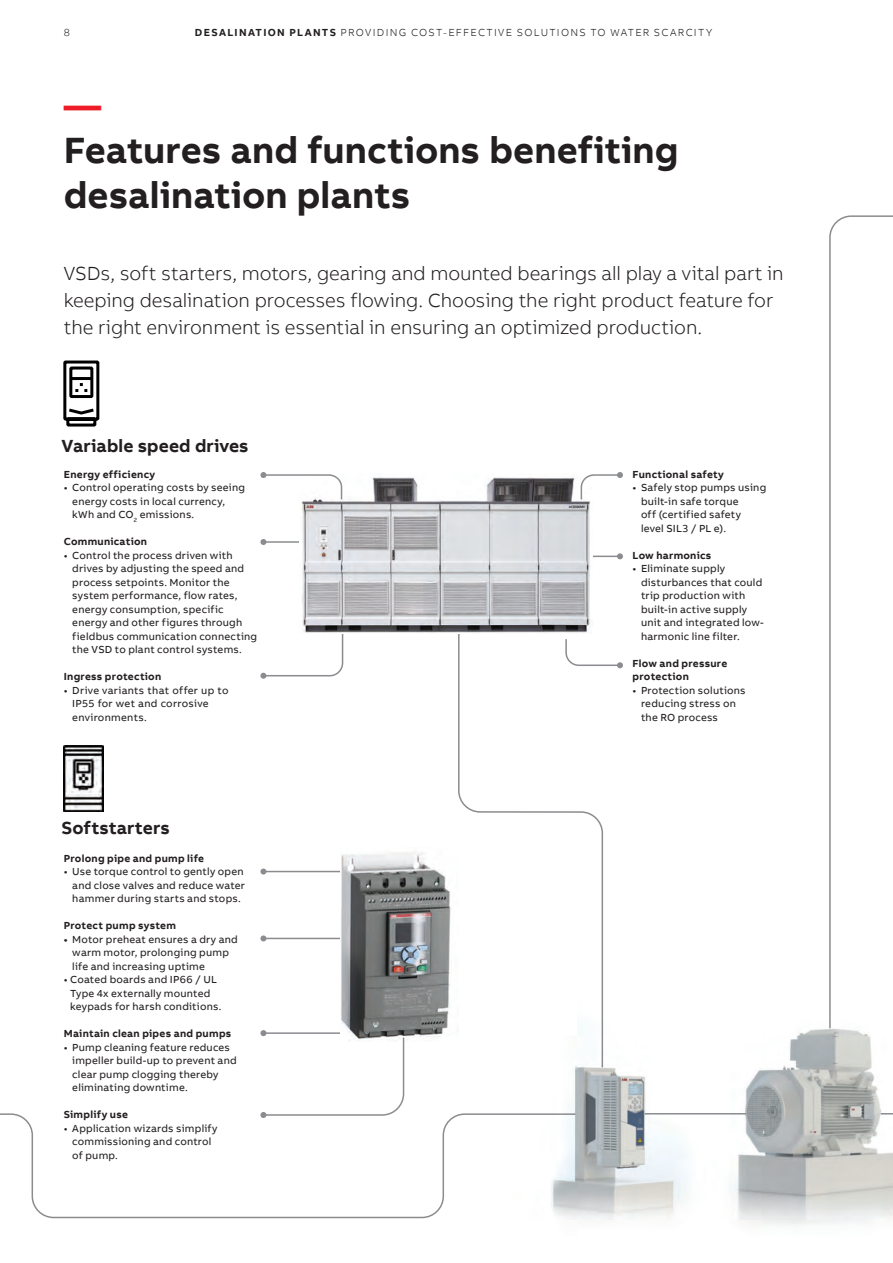
<style>
.page{position:relative;width:893px;height:1263px;background:#fff}
.page>*{position:absolute;margin:0;border:0;box-sizing:border-box;transform-origin:0 0}
.t1{font:700 37.5px/45px "AB Bvoice";color:#231f20}
.t2{font:700 37.5px "AB Bvoice";color:#ee1c28}
.t3{font:300 19.5px/27px "AB Bvoice";letter-spacing:-.005em;color:#231f20}
.t4{font:700 18px "AB Bvoice";letter-spacing:.005em;color:#231f20}
.t5{font:10.5px/13.5px "AB Bvoice";letter-spacing:.02em;color:#231f20}
.t6{font:700 10.5px/13.5px "AB Bvoice";letter-spacing:.025em;color:#231f20}
.t7{font:300 10.5px "AB Bvoice";letter-spacing:.12em;color:#231f20}
.s1{font-weight:700}
</style>
<div class="page">
<hr style="left:578px;top:556px;width:42px;height:1px;background:#8a8c8f">
<svg style="left:617px;top:553px;width:6px;height:6px"></svg>
<hr style="left:263px;top:541px;width:43px;height:2px;background:#8a8c8f">
<svg style="left:260px;top:539px;width:6px;height:6px"></svg>
<img style="left:571px;top:1029px;width:322px;height:196px">
<hr style="left:645px;top:1113px;width:101px;height:1px;background:#8a8c8f">
<svg style="left:881px;top:1113px;width:12px;height:1px"></svg>
<svg style="left:828px;top:215px;width:65px;height:815px"></svg>
<svg style="left:63px;top:360px;width:37px;height:67px"></svg>
<img style="left:64px;top:745px;width:39px;height:66px">
<svg style="left:0;top:1113px;width:577px;height:106px"></svg>
<hr style="left:263px;top:871px;width:78px;height:1px;background:#8a8c8f">
<svg style="left:260px;top:868px;width:6px;height:6px"></svg>
<hr style="left:263px;top:938px;width:78px;height:1px;background:#8a8c8f">
<svg style="left:260px;top:935px;width:6px;height:6px"></svg>
<svg style="left:458px;top:634px;width:146px;height:435px"></svg>
<svg style="left:260px;top:634px;width:84px;height:45px"></svg>
<svg style="left:565px;top:638px;width:58px;height:30px"></svg>
<img style="left:340px;top:852px;width:111px;height:185px">
<svg style="left:260px;top:993px;width:145px;height:125px"></svg>
<img style="left:300px;top:476px;width:292px;height:157px">
<svg style="left:580px;top:472px;width:43px;height:29px"></svg>
<svg style="left:260px;top:472px;width:83px;height:29px"></svg>
<p class="t7" style="left:64px;top:26px;width:8px">8</p>
<p class="t7" style="left:195px;top:26px;width:519px"><span class="s1">DESALINATION PLANTS</span> PROVIDING COST-EFFECTIVE SOLUTIONS TO WATER SCARCITY</p>
<h1 class="t2" style="left:64px;top:81px;width:39px">—</h1>
<h1 class="t1" style="left:64px;top:128px;width:616px">Features and functions benefiting desalination plants</h1>
<p class="t3" style="left:64px;top:260px;width:721px">VSDs, soft starters, motors, gearing and mounted bearings all play a vital part in keeping desalination processes flowing. Choosing the right product feature for the right environment is essential in ensuring an optimized production.</p>
<h3 class="t4" style="left:62px;top:435px;width:189px">Variable speed drives</h3>
<p class="t6" style="left:64px;top:468px;width:93px">Energy efficiency</p>
<p class="t5" style="left:72px;top:481px;width:174px;text-indent:-9px">• Control operating costs by seeing energy costs in local currency, kWh and CO<sub>2</sub> emissions.</p>
<p class="t6" style="left:64px;top:535px;width:85px">Communication</p>
<p class="t5" style="left:72px;top:549px;width:186px;text-indent:-9px">• Control the process driven with drives by adjusting the speed and process setpoints. Monitor the system performance, flow rates, energy consumption, specific energy and other figures through fieldbus communication connecting the VSD to plant control systems.</p>
<p class="t6" style="left:64px;top:670px;width:99px">Ingress protection</p>
<p class="t5" style="left:72px;top:684px;width:158px;text-indent:-9px">• Drive variants that offer up to<br>IP55 for wet and corrosive environments.</p>
<h3 class="t4" style="left:62px;top:817px;width:110px">Softstarters</h3>
<p class="t6" style="left:64px;top:851px;width:142px">Prolong pipe and pump life</p>
<p class="t5" style="left:72px;top:865px;width:174px;text-indent:-9px">• Use torque control to gently open and close valves and reduce water hammer during starts and stops.</p>
<p class="t6" style="left:64px;top:919px;width:114px">Protect pump system</p>
<p class="t5" style="left:72px;top:932px;width:167px;text-indent:-9px"><span class="s1">•</span> Motor preheat ensures a dry and warm motor, prolonging pump life and increasing uptime</p>
<p class="t5" style="left:70px;top:973px;width:153px;text-indent:-6px">• Coated boards and IP66 / UL<br>Type 4x externally mounted keypads for harsh conditions.</p>
<p class="t6" style="left:64px;top:1027px;width:169px">Maintain clean pipes and pumps</p>
<p class="t5" style="left:72px;top:1040px;width:166px;text-indent:-9px">• Pump cleaning feature reduces impeller build-up to prevent and clear pump clogging thereby eliminating downtime.</p>
<p class="t6" style="left:64px;top:1108px;width:66px">Simplify use</p>
<p class="t5" style="left:72px;top:1121px;width:147px;text-indent:-9px">• Application wizards simplify commissioning and control of pump.</p>
<p class="t6" style="left:632px;top:468px;width:93px">Functional safety</p>
<p class="t5" style="left:641px;top:481px;width:127px;text-indent:-9px">• Safely stop pumps using built-in safe torque<br>off (certified safety level SIL3 / PL e).</p>
<p class="t6" style="left:632px;top:549px;width:80px">Low harmonics</p>
<p class="t5" style="left:641px;top:562px;width:124px;text-indent:-9px">• Eliminate supply disturbances that could trip production with built-in active supply unit and integrated low&shy;harmonic line filter.</p>
<p class="t6" style="left:632px;top:657px;width:96px">Flow and pressure protection</p>
<p class="t5" style="left:641px;top:684px;width:106px;text-indent:-9px">• Protection solutions reducing stress on the RO process</p>
</div>
